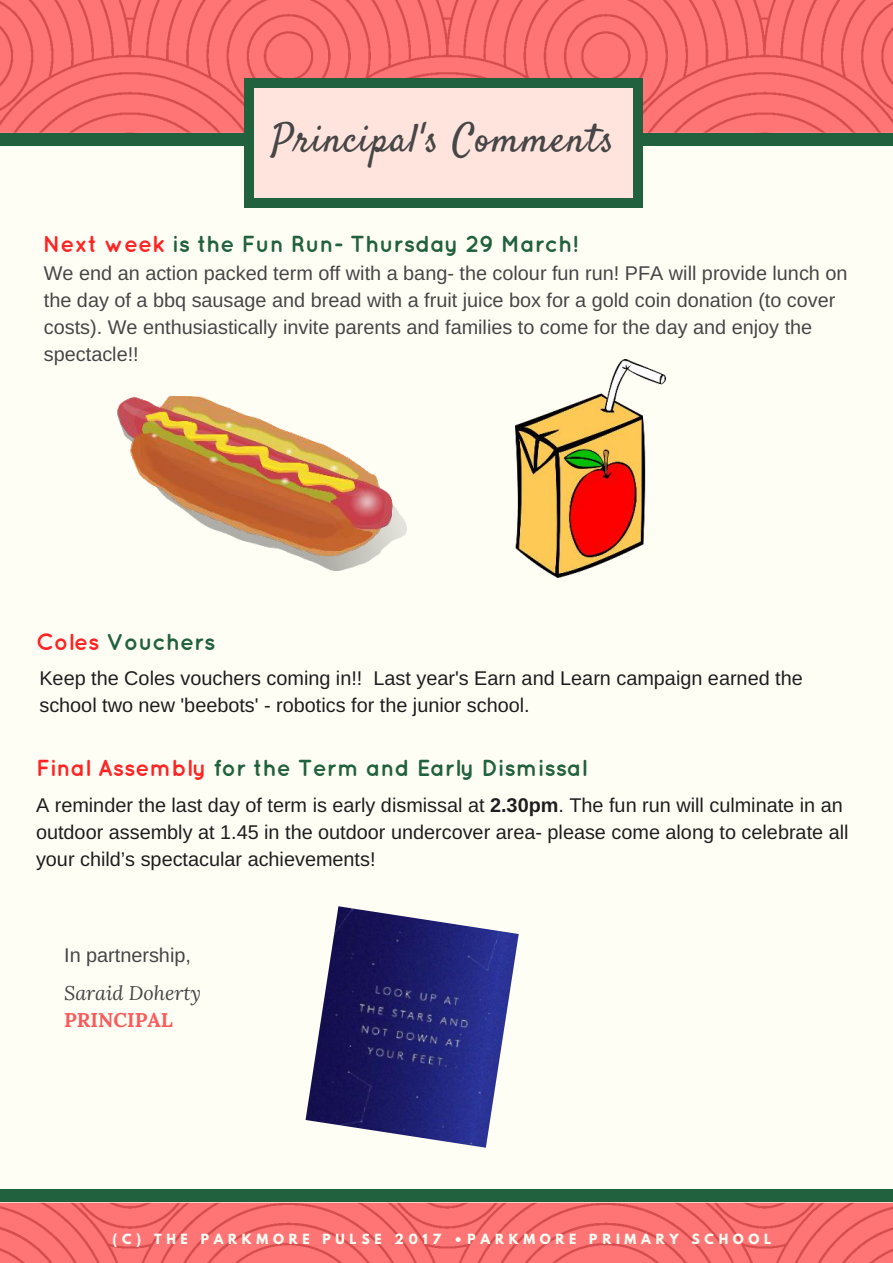
<style>
.page{position:relative;width:893px;height:1263px;background:#fff}
.page>*{position:absolute;margin:0;border:0;box-sizing:border-box;transform-origin:0 0}
.t1{font:39.75px "Satisfy";letter-spacing:.03em;color:#464646}
.t2{font:700 23.25px "Quicksand";color:#21613e}
.t3{font:19.8px/27px "Arimo";color:#1e1e1e}
.t4{font:19.8px/27px "Arimo";color:#464646}
.t5{font:italic 19.8px "Lora";color:#464646}
.t6{font:700 19.8px "Lora";color:#fb5a5a}
.t7{font:700 12.45px "League Spartan";letter-spacing:.38em;color:#fffef5}
.s1{color:#ff2323}
.s2{font-weight:700}
</style>
<div class="page">
<img style="left:0;top:0;width:893px;height:1263px">
<div style="left:0;top:133px;width:893px;height:1070px;background:#fffef5"></div>
<div style="left:0;top:1190px;width:893px;height:12px;background:#21613e"></div>
<div style="left:0;top:134px;width:893px;height:12px;background:#21613e"></div>
<div style="left:245px;top:85px;width:396px;height:116px;background:#ffe4de"></div>
<div style="left:633px;top:198px;width:9px;height:10px;background:#21613e"></div>
<div style="left:244px;top:87px;width:9px;height:112px;background:#21613e"></div>
<div style="left:244px;top:198px;width:9px;height:10px;background:#21613e"></div>
<div style="left:633px;top:87px;width:9px;height:112px;background:#21613e"></div>
<div style="left:253px;top:198px;width:381px;height:10px;background:#21613e"></div>
<div style="left:633px;top:78px;width:9px;height:10px;background:#21613e"></div>
<div style="left:244px;top:78px;width:9px;height:10px;background:#21613e"></div>
<div style="left:253px;top:78px;width:381px;height:10px;background:#21613e"></div>
<img style="left:306px;top:906px;width:213px;height:242px">
<img style="left:516px;top:359px;width:149px;height:219px">
<img style="left:117px;top:396px;width:289px;height:175px">
<h1 class="t1" style="left:272px;top:114px;width:344px">Principal's Comments</h1>
<p class="t2" style="left:43px;top:230px;width:537px"><span class="s1">Next week</span> is the Fun Run- Thursday 29 March!</p>
<p class="t4" style="left:44px;top:260px;width:805px">We end an action packed term off with a bang- the colour fun run! PFA will provide lunch on the day of a bbq sausage and bread with a fruit juice box for a gold coin donation (to cover costs). We enthusiastically invite parents and families to come for the day and enjoy the spectacle!!</p>
<p class="t2" style="left:36px;top:628px;width:181px"><span class="s1">Coles</span> Vouchers</p>
<p class="t3" style="left:39px;top:664px;width:765px">Keep the Coles vouchers coming in!! Last year's Earn and Learn campaign earned the school two new 'beebots' - robotics for the junior school.</p>
<p class="t2" style="left:36px;top:754px;width:553px"><span class="s1">Final Assembly</span> for the Term and Early Dismissal</p>
<p class="t3" style="left:36px;top:791px;width:814px">A reminder the last day of term is early dismissal at <span class="s2">2.30pm</span>. The fun run will culminate in an outdoor assembly at 1.45 in the outdoor undercover area- please come along to celebrate all your child’s spectacular achievements!</p>
<p class="t4" style="left:64px;top:941px;width:128px">In partnership,</p>
<p class="t5" style="left:64px;top:981px;width:138px">Saraid Doherty</p>
<p class="t6" style="left:64px;top:1007px;width:110px">PRINCIPAL</p>
<p class="t7" style="left:112px;top:1233px;width:660px">(C) THE PARKMORE PULSE 2017 •PARKMORE PRIMARY SCHOOL</p>
</div>
